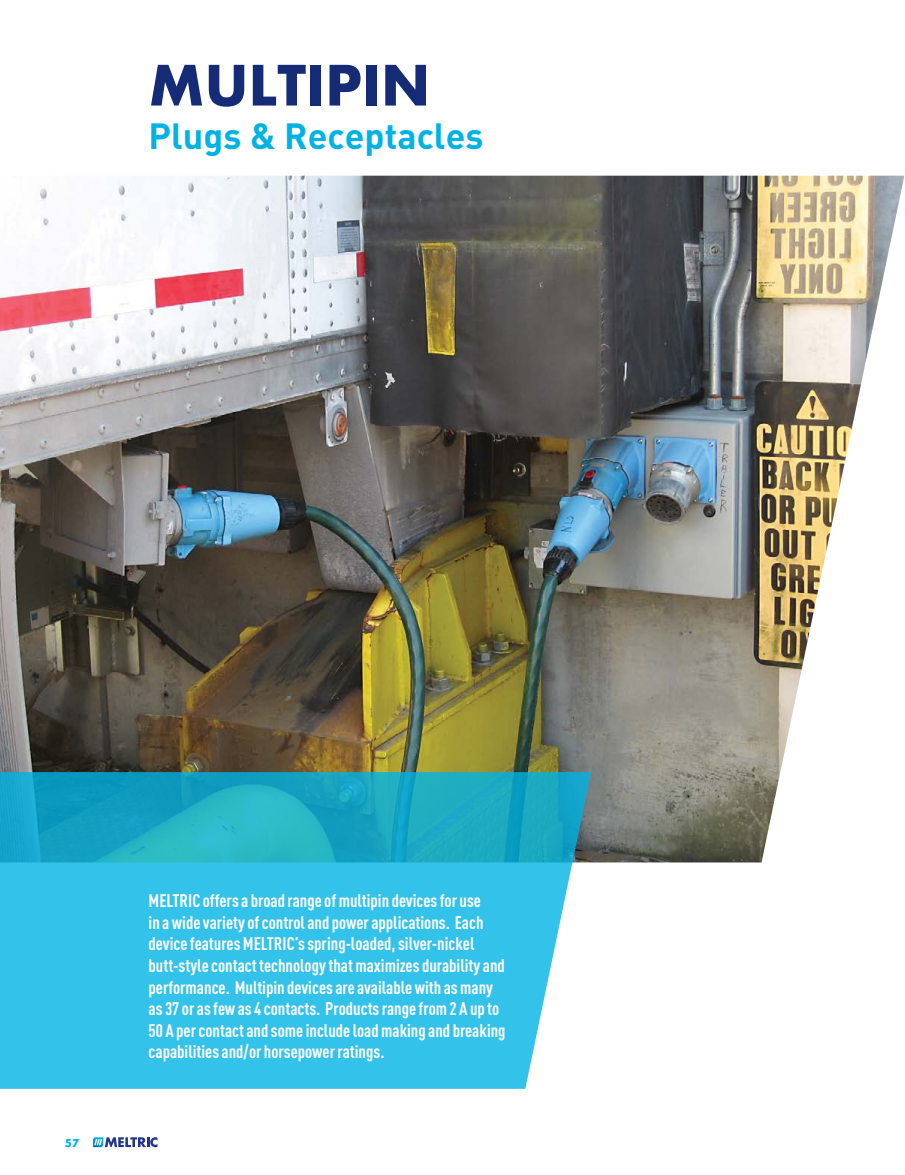
<style>
.page{position:relative;width:905px;height:1175px;background:#fff}
.page>*{position:absolute;margin:0;border:0;box-sizing:border-box;transform-origin:0 0}
.t1{font:700 54px "Futura";color:#162b75}
.t2{font:700 36px "DIN";color:#00b3e4}
.t3{font:700 18px/21.6px "DIN Cond";color:#fff}
.t4{font:700 10.5px "Futura";color:#00b3e4}
</style>
<div class="page">
<svg style="left:93px;top:1137px;width:64px;height:10px"></svg>
<img style="left:0;top:176px;width:904px;height:686px">
<svg style="left:0;top:772px;width:591px;height:316px;background:#36bdde"></svg>
<h1 class="t1" style="left:148px;top:46px;width:283px">MULTIPIN</h1>
<h2 class="t2" style="left:148px;top:112px;width:336px">Plugs &amp; Receptacles</h2>
<p class="t4" style="left:65px;top:1135px;width:16px">57</p>
<p class="t3" style="left:148px;top:889px;width:358px">MELTRIC offers a broad range of multipin devices for use<br>in a wide variety of control and power applications. Each device features MELTRIC’s spring-loaded, silver-nickel butt-style contact technology that maximizes durability and performance. Multipin devices are available with as many as 37 or as few as 4 contacts. Products range from 2 A up to 50 A per contact and some include load making and breaking capabilities and/or horsepower ratings.</p>
</div>
